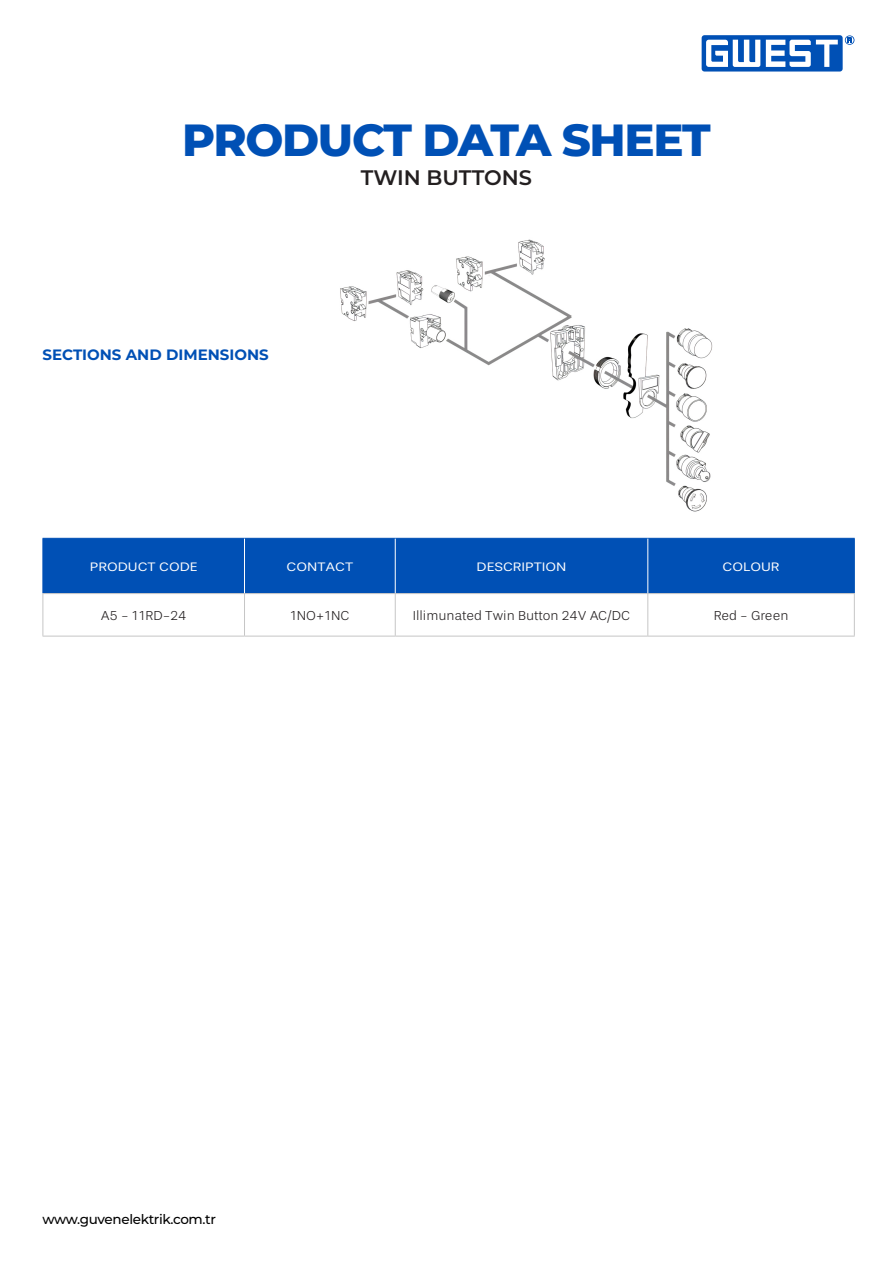
<style>
.page{position:relative;width:893px;height:1263px;background:#fff}
.page>*{position:absolute;margin:0;border:0;box-sizing:border-box;transform-origin:0 0}
.Category_3_Description{font:800 45px "Montserrat";letter-spacing:-.03em;color:#0050b5}
.Category_3_Description-2{font:600 21px "Montserrat";color:#231f20}
.t1{font:700 15px "Montserrat";color:#0050b5}
.t2{font:300 13.5px "Stevie Sans";color:#231f20}
.t3{font:500 13.5px "Montserrat";letter-spacing:-.025em;color:#000}
.TABLO_BAŞLIK{font:12.75px "Stevie Sans";color:#fff;scale:1.14 1}
</style>
<div class="page">
<div style="left:702px;top:35px;width:141px;height:36px;background:#0050b5;border-radius:3px"></div>
<svg style="left:706px;top:40px;width:54px;height:27px"></svg>
<svg style="left:766px;top:40px;width:72px;height:27px"></svg>
<svg style="left:845px;top:35px;width:9px;height:10px"></svg>
<img style="left:340px;top:239px;width:373px;height:273px">
<div style="left:44px;top:539px;width:810px;height:54px;background:#0050b5"></div>
<svg style="left:44px;top:594px;width:810px;height:42px"></svg>
<hr style="left:43px;top:538px;width:201px;height:1px;background:#0050b5">
<hr style="left:43px;top:539px;width:1px;height:54px;background:#0050b5">
<hr style="left:244px;top:538px;width:151px;height:1px;background:#0050b5">
<hr style="left:395px;top:538px;width:253px;height:1px;background:#0050b5">
<hr style="left:648px;top:538px;width:207px;height:1px;background:#0050b5">
<hr style="left:854px;top:539px;width:1px;height:54px;background:#0050b5">
<hr style="left:244px;top:539px;width:1px;height:54px;background:#fff">
<hr style="left:395px;top:539px;width:1px;height:54px;background:#fff">
<hr style="left:647px;top:539px;width:1px;height:54px;background:#fff">
<hr style="left:43px;top:593px;width:201px;height:1px;background:#c6c6c6">
<hr style="left:43px;top:594px;width:1px;height:42px;background:#c6c6c6">
<hr style="left:244px;top:593px;width:151px;height:1px;background:#c6c6c6">
<hr style="left:244px;top:594px;width:1px;height:42px;background:#c6c6c6">
<hr style="left:395px;top:593px;width:253px;height:1px;background:#c6c6c6">
<hr style="left:395px;top:594px;width:1px;height:42px;background:#c6c6c6">
<hr style="left:648px;top:593px;width:207px;height:1px;background:#c6c6c6">
<hr style="left:647px;top:594px;width:1px;height:42px;background:#c6c6c6">
<hr style="left:854px;top:594px;width:1px;height:42px;background:#c6c6c6">
<hr style="left:43px;top:636px;width:201px;height:1px;background:#c6c6c6">
<hr style="left:244px;top:636px;width:151px;height:1px;background:#c6c6c6">
<hr style="left:395px;top:636px;width:253px;height:1px;background:#c6c6c6">
<hr style="left:648px;top:636px;width:207px;height:1px;background:#c6c6c6">
<p class="Category_3_Description" style="left:182px;top:107px;width:530px">PRODUCT DATA SHEET</p>
<p class="Category_3_Description-2" style="left:361px;top:162px;width:173px">TWIN BUTTONS</p>
<p class="t1" style="left:43px;top:344px;width:228px">SECTIONS AND DIMENSIONS</p>
<p class="TABLO_BAŞLIK" style="left:90px;top:559px;width:96px">PRODUCT CODE</p>
<p class="TABLO_BAŞLIK" style="left:286px;top:559px;width:60px">CONTACT</p>
<p class="TABLO_BAŞLIK" style="left:476px;top:559px;width:80px">DESCRIPTION</p>
<p class="TABLO_BAŞLIK" style="left:723px;top:559px;width:51px">COLOUR</p>
<p class="t2" style="left:101px;top:608px;width:87px">A5 - 11RD-24</p>
<p class="t2" style="left:290px;top:608px;width:61px">1NO+1NC</p>
<p class="t2" style="left:413px;top:608px;width:219px">Illimunated Twin Button 24V AC/DC</p>
<p class="t2" style="left:714px;top:608px;width:76px">Red - Green</p>
<p class="t3" style="left:43px;top:1209px;width:175px">www.guvenelektrik.com.tr</p>
</div>
